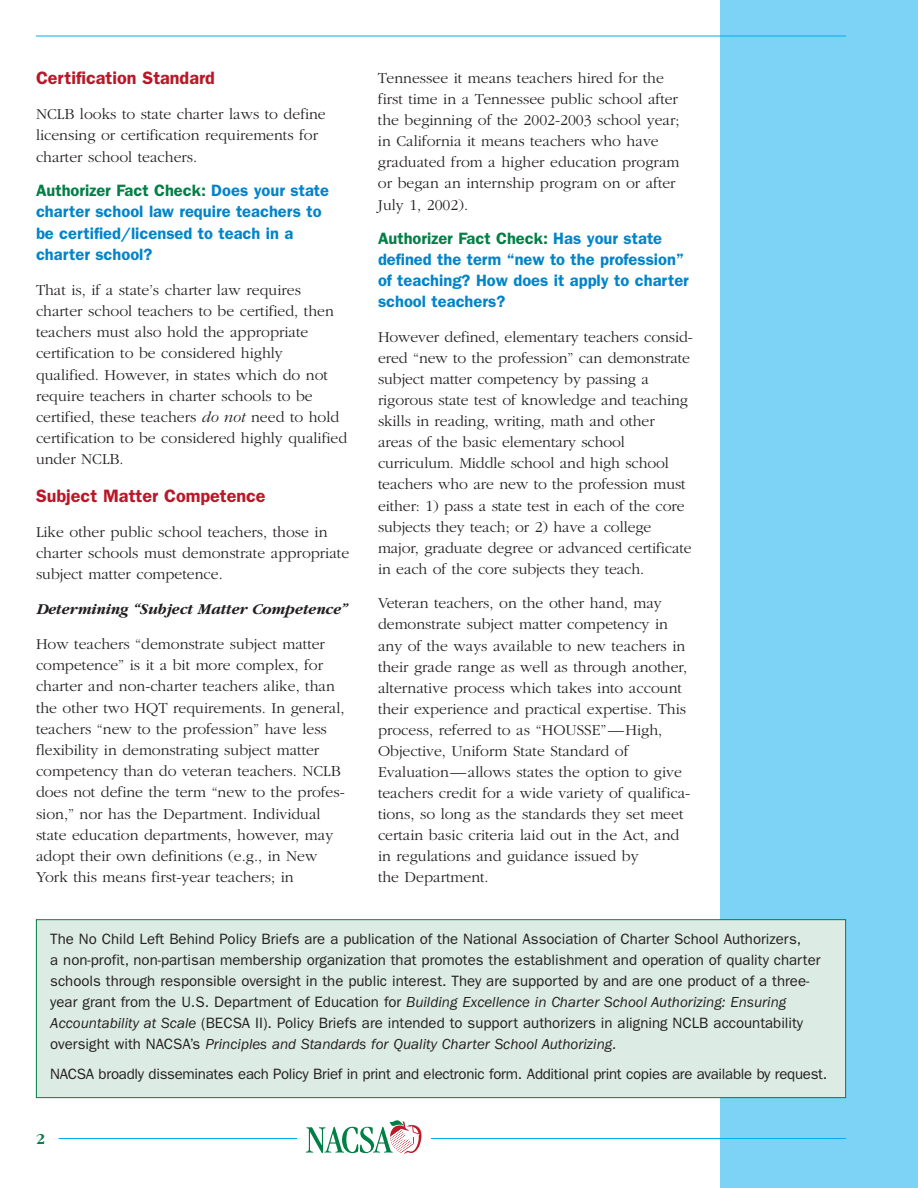
<style>
.page{position:relative;width:918px;height:1188px;background:#fff}
.page>*{position:absolute;margin:0;border:0;box-sizing:border-box;transform-origin:0 0}
.t1{font:600 18px "Franklin Gothic";color:#b81827}
.t2{font:600 16.5px/21.3px "Franklin Gothic";color:#0084ca}
.t3{font:300 15.75px/21.1px "Garamond";color:#231f20}
.t4{font:italic 700 15.75px "Garamond";letter-spacing:-.005em;color:#231f20}
.t5{font:700 15.75px "Garamond";color:#007f46}
.t6{font:15px/21px "Franklin Gothic";color:#231f20}
.t7{font:15px "Franklin Gothic";letter-spacing:-.02em;color:#231f20}
.s1{color:#007f46}
.s2{font-style:italic}
</style>
<div class="page">
<div style="left:720px;top:0;width:198px;height:1188px;background:#7cd3f6"></div>
<hr style="left:36px;top:36px;width:810px;height:1px;background:#00aeef">
<hr style="left:58px;top:1138px;width:788px;height:1px;background:#00aeef">
<div style="left:297px;top:1116px;width:133px;height:40px;background:#fff"></div>
<svg style="left:306px;top:1120px;width:115px;height:34px"></svg>
<div style="left:36px;top:920px;width:810px;height:178px;background:#dcebe3"></div>
<div style="left:36px;top:919px;width:810px;height:179px;border:1px solid #007f46"></div>
<p class="t1" style="left:36px;top:72px;width:180px">Certification Standard</p>
<p class="t3" style="left:36px;top:103px;width:291px">NCLB looks to state charter laws to define licensing or certification requirements for charter school teachers.</p>
<p class="t2" style="left:36px;top:181px;width:295px"><span class="s1">Authorizer Fact Check:</span> Does your state charter school law require teachers to be certified/licensed to teach in a charter school?</p>
<p class="t3" style="left:36px;top:279px;width:313px">That is, if a state’s charter law requires charter school teachers to be certified, then teachers must also hold the appropriate certification to be considered highly qualified. However, in states which do not require teachers in charter schools to be certified, these teachers <span class="s2">do not</span> need to hold certification to be considered highly qualified under NCLB.</p>
<p class="t1" style="left:36px;top:490px;width:231px">Subject Matter Competence</p>
<p class="t3" style="left:36px;top:521px;width:315px">Like other public school teachers, those in charter schools must demonstrate appropriate subject matter competence.</p>
<p class="t4" style="left:36px;top:599px;width:313px">Determining “Subject Matter Competence”</p>
<p class="t3" style="left:36px;top:633px;width:310px">How teachers “demonstrate subject matter competence” is it a bit more complex, for charter and non-charter teachers alike, than the other two HQT requirements. In general, teachers “new to the profession” have less flexibility in demonstrating subject matter competency than do veteran teachers. NCLB does not define the term “new to the profes&shy;sion,” nor has the Department. Individual state education departments, however, may adopt their own definitions (e.g., in New York this means first-year teachers; in</p>
<p class="t3" style="left:378px;top:67px;width:303px">Tennessee it means teachers hired for the first time in a Tennessee public school after the beginning of the 2002-2003 school year; in California it means teachers who have graduated from a higher education program or began an internship program on or after July 1, 2002).</p>
<p class="t2" style="left:378px;top:229px;width:312px"><span class="s1">Authorizer Fact Check:</span> Has your state defined the term “new to the profession” of teaching? How does it apply to charter school teachers?</p>
<p class="t3" style="left:378px;top:326px;width:316px">However defined, elementary teachers consid&shy;ered “new to the profession” can demonstrate subject matter competency by passing a rigorous state test of knowledge and teaching skills in reading, writing, math and other areas of the basic elementary school curriculum. Middle school and high school teachers who are new to the profession must either: 1) pass a state test in each of the core subjects they teach; or 2) have a college major, graduate degree or advanced certificate in each of the core subjects they teach.</p>
<p class="t3" style="left:378px;top:592px;width:314px">Veteran teachers, on the other hand, may demonstrate subject matter competency in any of the ways available to new teachers in their grade range as well as through another, alternative process which takes into account their experience and practical expertise. This process, referred to as “HOUSSE”—High, Objective, Uniform State Standard of Evaluation—allows states the option to give teachers credit for a wide variety of qualifica&shy;tions, so long as the standards they set meet certain basic criteria laid out in the Act, and in regulations and guidance issued by<br>the Department.</p>
<p class="t6" style="left:50px;top:929px;width:772px">The No Child Left Behind Policy Briefs are a publication of the National Association of Charter School Authorizers,<br>a non-profit, non-partisan membership organization that promotes the establishment and operation of quality charter schools through responsible oversight in the public interest. They are supported by and are one product of a three&shy;year grant from the U.S. Department of Education for <span class="s2">Building Excellence in Charter School Authorizing: Ensuring Accountability at Scale</span> (BECSA II). Policy Briefs are intended to support authorizers in aligning NCLB accountability oversight with NACSA’s <span class="s2">Principles and Standards for Quality Charter School Authorizing.</span></p>
<p class="t7" style="left:50px;top:1069px;width:779px">NACSA broadly disseminates each Policy Brief in print and electronic form. Additional print copies are available by request.</p>
<p class="t5" style="left:36px;top:1129px;width:10px">2</p>
</div>
